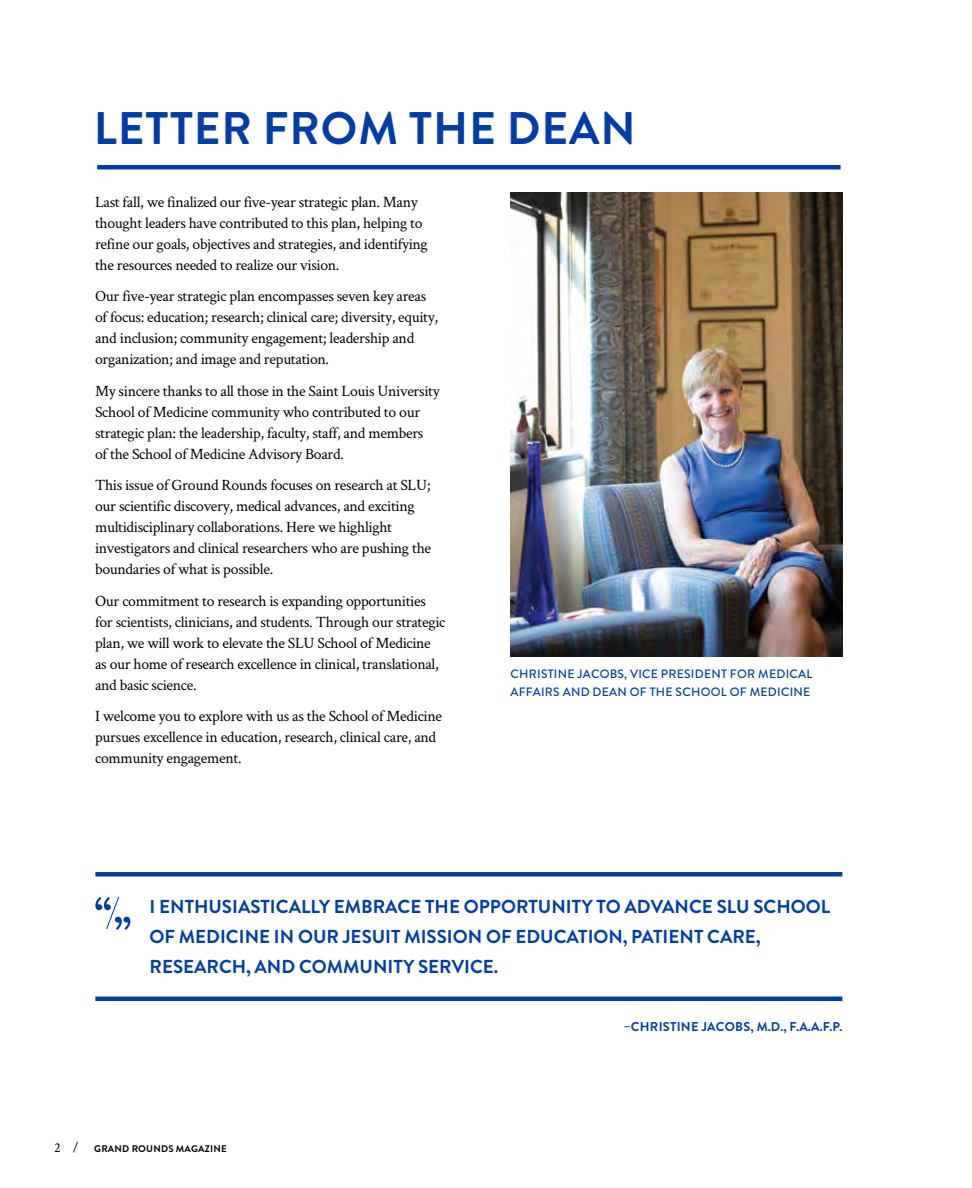
<style>
.page{position:relative;width:972px;height:1188px;background:#fff}
.page>*{position:absolute;margin:0;border:0;box-sizing:border-box;transform-origin:0 0}
.t1{font:700 45.6px "Brandon Grotesque";letter-spacing:.02em;color:#003da6}
.t2{font:700 18.75px/30px "Brandon Grotesque";color:#003da6}
.t3{font:15.75px/21px "Crimson Text";letter-spacing:-.02em;color:#000}
.t4{font:700 12.75px "Brandon Grotesque";letter-spacing:.02em;color:#003da6}
.t5{font:500 12.15px/17.5px "Brandon Grotesque";letter-spacing:.02em;color:#003da6}
.t6{font:700 9.6px "Brandon Grotesque";letter-spacing:.02em;color:#000}
.s1{font-family:"Crimson Text";font-weight:400;font-size:13.8px}
</style>
<div class="page">
<hr style="left:95px;top:997px;width:747px;height:4px;background:#003da6">
<div style="left:95px;top:872px;width:747px;height:5px;background:#003da6"></div>
<div style="left:97px;top:165px;width:744px;height:5px;background:#003da6"></div>
<img style="left:510px;top:193px;width:333px;height:464px">
<svg style="left:95px;top:896px;width:35px;height:34px"></svg>
<h1 class="t1" style="left:94px;top:96px;width:543px">LETTER FROM THE DEAN</h1>
<p class="t3" style="left:95px;top:191px;width:334px">Last fall, we finalized our five-year strategic plan. Many thought leaders have contributed to this plan, helping to refine our goals, objectives and strategies, and identifying the resources needed to realize our vision.</p>
<p class="t3" style="left:95px;top:285px;width:345px">Our five-year strategic plan encompasses seven key areas of focus: education; research; clinical care; diversity, equity, and inclusion; community engagement; leadership and organization; and image and reputation.</p>
<p class="t3" style="left:95px;top:379px;width:346px">My sincere thanks to all those in the Saint Louis University School of Medicine community who contributed to our strategic plan: the leadership, faculty, staff, and members<br>of the School of Medicine Advisory Board.</p>
<p class="t3" style="left:95px;top:474px;width:338px">This issue of Ground Rounds focuses on research at SLU; our scientific discovery, medical advances, and exciting multidisciplinary collaborations. Here we highlight investigators and clinical researchers who are pushing the boundaries of what is possible.</p>
<p class="t3" style="left:95px;top:589px;width:352px">Our commitment to research is expanding opportunities for scientists, clinicians, and students. Through our strategic plan, we will work to elevate the SLU School of Medicine as our home of research excellence in clinical, translational, and basic science.</p>
<p class="t3" style="left:95px;top:705px;width:349px">I welcome you to explore with us as the School of Medicine pursues excellence in education, research, clinical care, and community engagement.</p>
<p class="t5" style="left:511px;top:665px;width:304px">CHRISTINE JACOBS, VICE PRESIDENT FOR MEDICAL<br>AFFAIRS AND DEAN OF THE SCHOOL OF MEDICINE</p>
<p class="t2" style="left:150px;top:891px;width:682px">I ENTHUSIASTICALLY EMBRACE THE OPPORTUNITY TO ADVANCE SLU SCHOOL<br>OF MEDICINE IN OUR JESUIT MISSION OF EDUCATION, PATIENT CARE,<br>RESEARCH, AND COMMUNITY SERVICE.</p>
<p class="t6" style="left:54px;top:1142px;width:174px"><span class="s1">2 /</span> GRAND ROUNDS MAGAZINE</p>
<p class="t4" style="left:624px;top:1018px;width:220px">–CHRISTINE JACOBS, M.D., F.A.A.F.P.</p>
</div>
